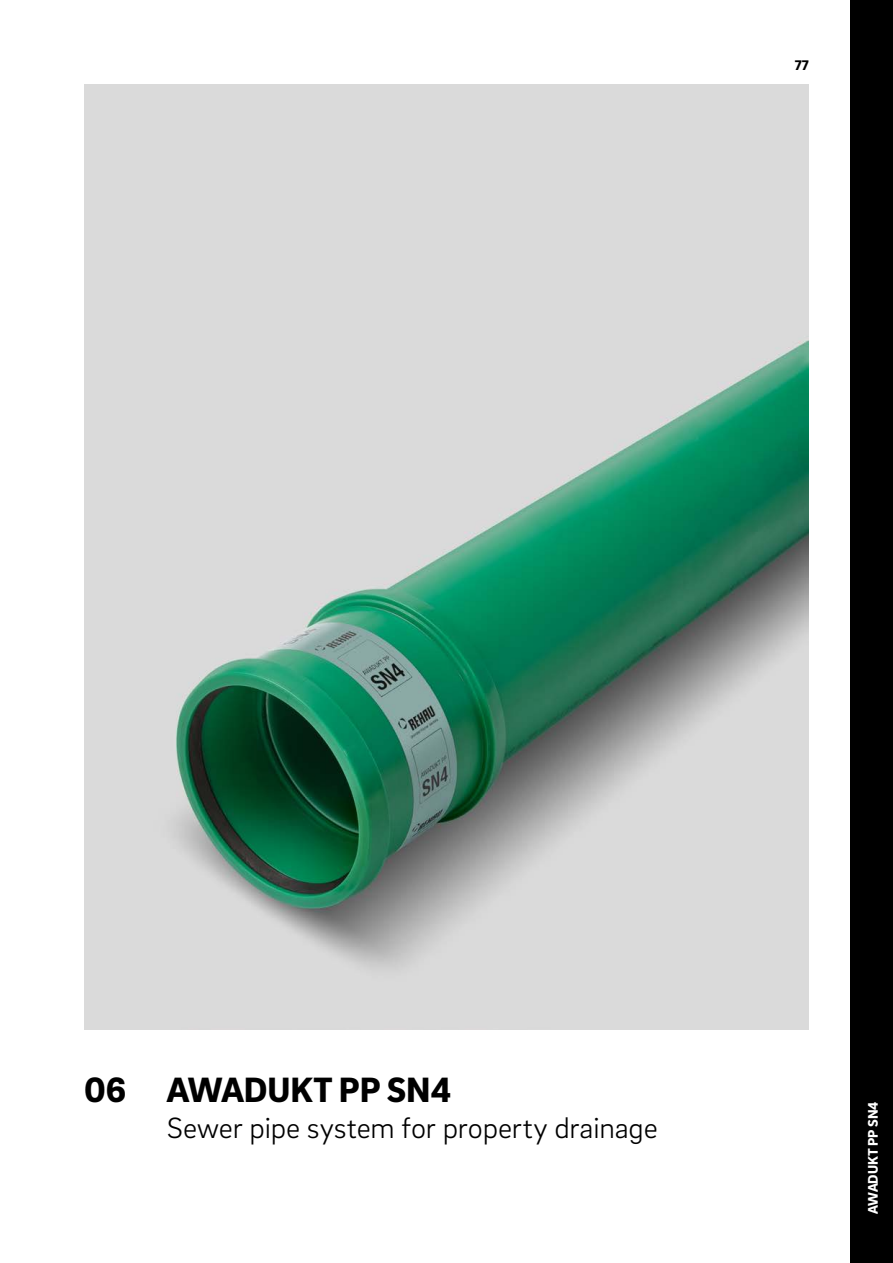
<style>
.page{position:relative;width:893px;height:1263px;background:#fff}
.page>*{position:absolute;margin:0;border:0;box-sizing:border-box;transform-origin:0 0}
.t1{font:900 36px "Brix Sans";color:#000}
.RT__Subline_-_20pt{font:300 30px "Brix Sans";letter-spacing:-.005em;color:#000}
.t2{font:900 14.25px "Brix Sans";color:#fff}
.t3{font:900 14.25px "Brix Sans";color:#000}
</style>
<div class="page">
<div style="left:850px;top:0;width:43px;height:1263px;background:#000"></div>
<img style="left:84px;top:84px;width:725px;height:946px">
<p class="t3" style="left:795px;top:56px;width:15px">77</p>
<p class="t1" style="left:84px;top:1066px;width:369px">06 AWADUKT PP SN4</p>
<p class="RT__Subline_-_20pt" style="left:167px;top:1108px;width:493px">Sewer pipe system for property drainage</p>
<p class="t2" style="left:864px;top:1214px;width:114px;rotate:-90deg">AWADUKT PP SN4</p>
</div>
